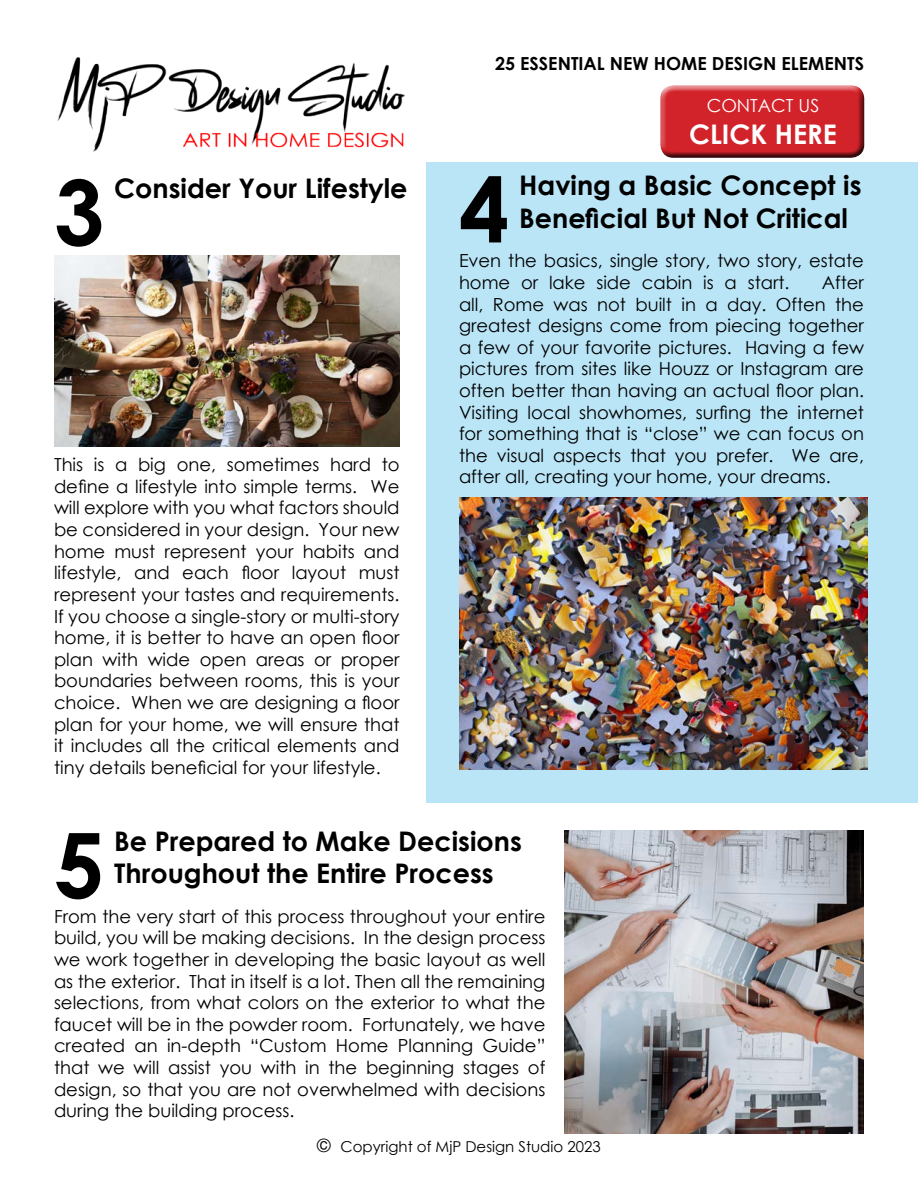
<style>
.page{position:relative;width:918px;height:1188px;background:#fff}
.page>*{position:absolute;margin:0;border:0;box-sizing:border-box;transform-origin:0 0}
.t1{font:700 90px "Century Gothic";color:#000}
.t2{font:700 27px/32.4px "Century Gothic";color:#000}
.t3{font:700 27px "Century Gothic";color:#fff}
.t4{font:18px/21.6px "Century Gothic";color:#000;text-align:justify}
.t5{font:700 18px "Century Gothic";color:#000}
.t6{font:18px "Century Gothic";color:#fff}
.t7{font:15px "Century Gothic";color:#000}
.s1{font-size:18px}
</style>
<div class="page">
<div style="left:427px;top:162px;width:491px;height:641px;background:#bae5f7"></div>
<img style="left:57px;top:57px;width:348px;height:95px">
<img style="left:54px;top:255px;width:346px;height:192px">
<img style="left:565px;top:830px;width:299px;height:304px">
<img style="left:459px;top:497px;width:408px;height:273px">
<div style="left:659px;top:83px;width:207px;height:68px;background:#fff;opacity:.75"></div>
<div style="left:659px;top:88px;width:207px;height:70px;background:#000;opacity:.75"></div>
<p class="t5" style="left:495px;top:50px;width:370px">25 ESSENTIAL NEW HOME DESIGN ELEMENTS</p>
<p class="t6" style="left:707px;top:93px;width:114px">CONTACT US</p>
<h2 class="t3" style="left:689px;top:114px;width:149px">CLICK HERE</h2>
<h1 class="t1" style="left:54px;top:144px;width:52px">3</h1>
<h2 class="t2" style="left:114px;top:171px;width:295px">Consider Your Lifestyle</h2>
<h1 class="t1" style="left:459px;top:141px;width:52px">4</h1>
<h2 class="t2" style="left:519px;top:168px;width:344px">Having a Basic Concept is<br>Beneficial But Not Critical</h2>
<p class="t4" style="left:459px;top:250px;width:407px">Even the basics, single story, two story, estate home or lake side cabin is a start.</p>
<p class="t4" style="left:459px;top:271px;width:407px;text-indent:363px">After all, Rome was not built in a day. Often the greatest designs come from piecing together a few of your favorite pictures. Having a few pictures from sites like Houzz or Instagram are often better than having an actual floor plan.<br>Visiting local showhomes, surfing the internet for something that is “close” we can focus on the visual aspects that you prefer. We are, after all, creating your home, your dreams.</p>
<p class="t4" style="left:54px;top:454px;width:347px">This is a big one, sometimes hard to define a lifestyle into simple terms. We will explore with you what factors should be considered in your design. Your new home must represent your habits and lifestyle, and each floor layout must represent your tastes and requirements.<br>If you choose a single-story or multi-story home, it is better to have an open floor plan with wide open areas or proper boundaries between rooms, this is your choice. When we are designing a floor plan for your home, we will ensure that it includes all the critical elements and tiny details beneficial for your lifestyle.</p>
<h1 class="t1" style="left:54px;top:797px;width:52px">5</h1>
<h2 class="t2" style="left:114px;top:823px;width:409px">Be Prepared to Make Decisions<br>Throughout the Entire Process</h2>
<p class="t4" style="left:54px;top:905px;width:493px">From the very start of this process throughout your entire build, you will be making decisions. In the design process we work together in developing the basic layout as well as the exterior. That in itself is a lot. Then all the remaining selections, from what colors on the exterior to what the faucet will be in the powder room. Fortunately, we have created an in-depth “Custom Home Planning Guide” that we will assist you with in the beginning stages of design, so that you are not overwhelmed with decisions during the building process.</p>
<p class="t7" style="left:317px;top:1136px;width:285px"><span class="s1">©</span> Copyright of MjP Design Studio 2023</p>
</div>
